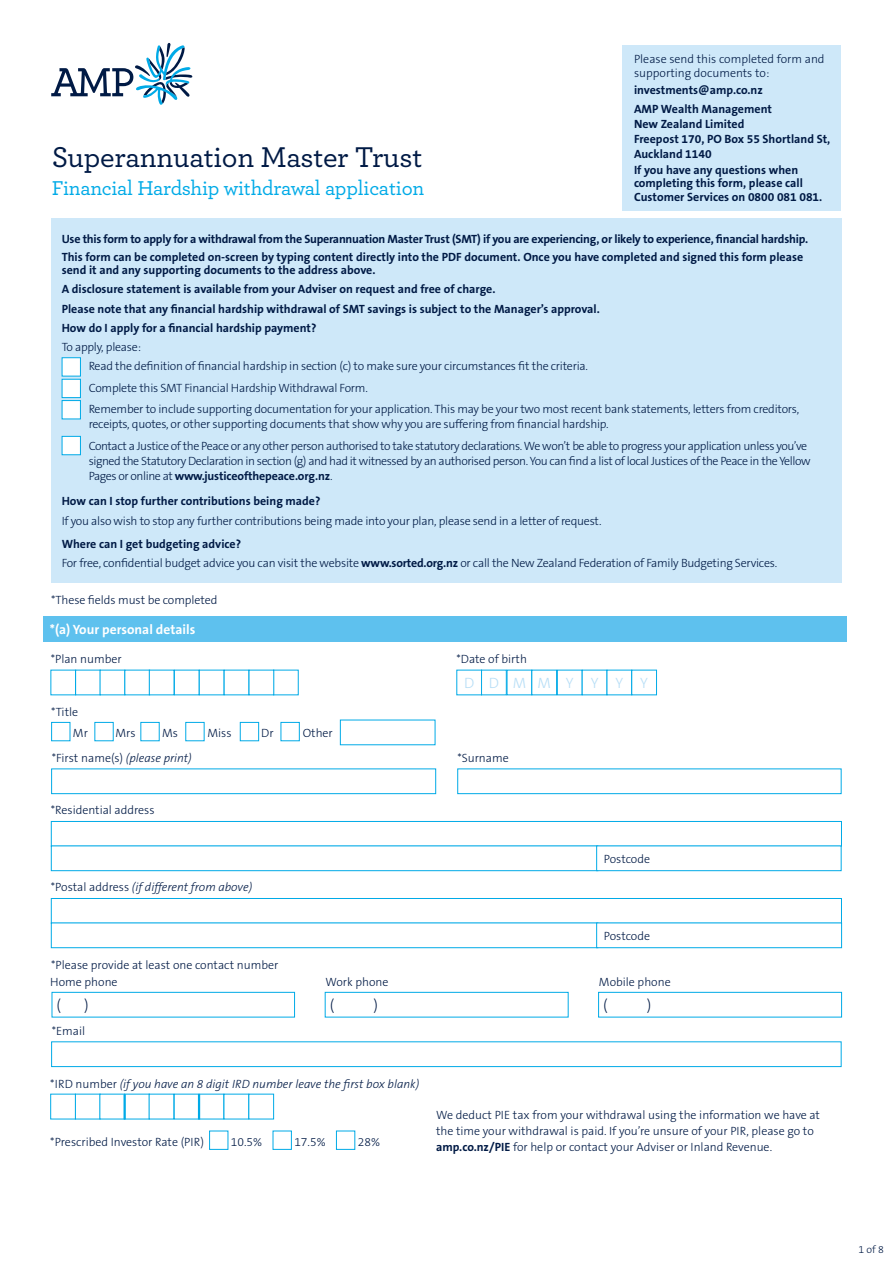
<style>
.page{position:relative;width:893px;height:1263px;background:#fff}
.page>*{position:absolute;margin:0;border:0;box-sizing:border-box;transform-origin:0 0}
.t1{font:500 30px "Archer";letter-spacing:-.01em;color:#001a45}
.t2{font:500 21px "Archer";letter-spacing:-.015em;color:#00aae7}
.t3{font:300 15px "The Sans B3";letter-spacing:1.065em;color:#b7def6}
.t4{font:300 15px "The Sans B3";color:#001a45}
.t5{font:700 13.5px "The Sans B7";color:#fff}
.t6{font:300 12px/21.5px "The Sans B3";letter-spacing:-.02em;color:#001a45}
.t7{font:700 12px/19.2px "The Sans B7";color:#001a45}
.t8{font:300 12px/15.8px "The Sans B3";color:#001a45}
.t9{font:700 12px/17.7px "The Sans B7";letter-spacing:-.02em;color:#001a45}
.t10{font:italic 300 12px "The Sans B3";color:#001a45}
.t11{font:300 10.5px "The Sans B3";color:#001a45}
.s1{font-family:"The Sans B3";font-weight:300}
.s2{font-family:"The Sans B7";font-weight:700}
.s3{font-style:italic}
.s4{font-style:normal}
</style>
<div class="page">
<svg style="left:51px;top:43px;width:142px;height:62px"></svg>
<div style="left:44px;top:616px;width:803px;height:26px;background:#5ec1ee"></div>
<div style="left:51px;top:218px;width:791px;height:365px;background:#cee8f9"></div>
<div style="left:62px;top:357px;width:19px;height:19px;background:#fff;border:1px solid #00aae7"></div>
<div style="left:62px;top:379px;width:19px;height:19px;background:#fff;border:1px solid #00aae7"></div>
<div style="left:62px;top:400px;width:19px;height:19px;background:#fff;border:1px solid #00aae7"></div>
<div style="left:62px;top:436px;width:19px;height:19px;background:#fff;border:1px solid #00aae7"></div>
<div style="left:481px;top:670px;width:26px;height:25px;border:1px solid #00aae7"></div>
<div style="left:531px;top:670px;width:26px;height:25px;border:1px solid #00aae7"></div>
<div style="left:631px;top:670px;width:26px;height:25px;border:1px solid #00aae7"></div>
<div style="left:51px;top:722px;width:19px;height:19px;background:#fff;border:1px solid #00aae7"></div>
<div style="left:240px;top:722px;width:19px;height:19px;background:#fff;border:1px solid #00aae7"></div>
<div style="left:281px;top:722px;width:19px;height:19px;background:#fff;border:1px solid #00aae7"></div>
<div style="left:51px;top:768px;width:385px;height:26px;background:#fff;border:1px solid #00aae7"></div>
<div style="left:51px;top:1041px;width:790px;height:26px;background:#fff;border:1px solid #00aae7"></div>
<div style="left:457px;top:768px;width:384px;height:26px;background:#fff;border:1px solid #00aae7"></div>
<div style="left:51px;top:898px;width:791px;height:26px;background:#fff;border:1px solid #00aae7"></div>
<div style="left:51px;top:821px;width:791px;height:26px;background:#fff;border:1px solid #00aae7"></div>
<div style="left:51px;top:922px;width:547px;height:26px;background:#fff;border:1px solid #00aae7"></div>
<div style="left:51px;top:845px;width:547px;height:26px;background:#fff;border:1px solid #00aae7"></div>
<div style="left:52px;top:992px;width:243px;height:25px;border:1px solid #00aae7"></div>
<div style="left:325px;top:992px;width:244px;height:25px;border:1px solid #00aae7"></div>
<div style="left:598px;top:992px;width:244px;height:25px;border:1px solid #00aae7"></div>
<div style="left:209px;top:1130px;width:19px;height:20px;background:#fff;border:1px solid #00aae7"></div>
<div style="left:273px;top:1130px;width:19px;height:20px;background:#fff;border:1px solid #00aae7"></div>
<div style="left:336px;top:1130px;width:19px;height:20px;background:#fff;border:1px solid #00aae7"></div>
<div style="left:50px;top:1094px;width:26px;height:25px;background:#fff;border:1px solid #00aae7"></div>
<div style="left:75px;top:1094px;width:26px;height:25px;border:1px solid #00aae7"></div>
<div style="left:99px;top:1094px;width:26px;height:25px;background:#fff"></div>
<div style="left:199px;top:1094px;width:25px;height:25px;background:#fff;border:1px solid #00aae7"></div>
<div style="left:248px;top:1094px;width:26px;height:25px;background:#fff;border:1px solid #00aae7"></div>
<hr style="left:124px;top:1094px;width:2px;height:25px;background:#00aae7">
<hr style="left:198px;top:1094px;width:2px;height:25px;background:#00aae7">
<div style="left:75px;top:670px;width:26px;height:25px;border:1px solid #00aae7"></div>
<div style="left:100px;top:670px;width:25px;height:25px;background:#fff"></div>
<div style="left:124px;top:670px;width:26px;height:25px;background:#fff;border:1px solid #00aae7"></div>
<div style="left:149px;top:670px;width:25px;height:25px;background:#fff"></div>
<div style="left:174px;top:670px;width:26px;height:25px;background:#fff;border:1px solid #00aae7"></div>
<div style="left:199px;top:670px;width:25px;height:25px;background:#fff"></div>
<div style="left:596px;top:922px;width:246px;height:26px;background:#fff;border:1px solid #00aae7"></div>
<div style="left:596px;top:845px;width:245px;height:26px;background:#fff;border:1px solid #00aae7"></div>
<div style="left:622px;top:45px;width:219px;height:165px;background:#cee8f9"></div>
<p class="t8" style="left:634px;top:53px;width:192px;line-height:13.5px">Please send this completed form and supporting documents to:</p>
<p class="t7" style="left:634px;top:81px;width:139px">investments@amp.co.nz<br>AMP Wealth Management</p>
<p class="t7" style="left:634px;top:117px;width:198px;line-height:15.1px">New Zealand Limited<br>Freepost 170, PO Box 55 Shortland St,<br>Auckland 1140<br>If you have any questions when</p>
<p class="t7" style="left:634px;top:177px;width:190px;line-height:13.5px">completing this form, please call<br>Customer Services on 0800 081 081.</p>
<h1 class="t1" style="left:52px;top:136px;width:372px">Superannuation Master Trust</h1>
<h2 class="t2" style="left:52px;top:173px;width:374px">Financial Hardship withdrawal application</h2>
<p class="t9" style="left:62px;top:230px;width:748px">Use this form to apply for a withdrawal from the Superannuation Master Trust (SMT) if you are experiencing, or likely to experience, financial hardship.<br>This form can be completed on-screen by typing content directly into the PDF document. Once you have completed and signed this form please</p>
<p class="t7" style="left:62px;top:261px;width:540px">send it and any supporting documents to the address above.<br>A disclosure statement is available from your Adviser on request and free of charge.<br>Please note that any financial hardship withdrawal of SMT savings is subject to the Manager’s approval.<br>How do I apply for a financial hardship payment?</p>
<p class="t6" style="left:89px;top:338px;width:501px;line-height:19.2px;text-indent:-27px">To apply, please:<br>Read the definition of financial hardship in section (c) to make sure your circumstances fit the criteria.</p>
<p class="t6" style="left:89px;top:377px;width:712px">Complete this SMT Financial Hardship Withdrawal Form.<br>Remember to include supporting documentation for your application. This may be your two most recent bank statements, letters from creditors,</p>
<p class="t6" style="left:89px;top:414px;width:720px">receipts, quotes, or other supporting documents that show why you are suffering from financial hardship.<br>Contact a Justice of the Peace or any other person authorised to take statutory declarations. We won’t be able to progress your application unless you’ve</p>
<p class="t6" style="left:89px;top:450px;width:723px">signed the Statutory Declaration in section (g) and had it witnessed by an authorised person. You can find a list of local Justices of the Peace in the Yellow</p>
<p class="t7" style="left:62px;top:463px;width:272px;line-height:25.7px;text-indent:27px"><span class="s1">Pages or online at</span> www.justiceofthepeace.org.nz<span class="s1">.<br></span>How can I stop further contributions being made?</p>
<p class="t6" style="left:62px;top:510px;width:541px">If you also wish to stop any further contributions being made into your plan, please send in a letter of request.</p>
<p class="t7" style="left:62px;top:535px;width:181px">Where can I get budgeting advice?</p>
<p class="t6" style="left:62px;top:553px;width:717px">For free, confidential budget advice you can visit the website <span class="s2">www.sorted.org.nz</span> or call the New Zealand Federation of Family Budgeting Services.</p>
<p class="t6" style="left:51px;top:590px;width:168px">*These fields must be completed</p>
<p class="t5" style="left:50px;top:622px;width:147px">*(a) Your personal details</p>
<p class="t8" style="left:51px;top:652px;width:73px">*Plan number</p>
<p class="t6" style="left:51px;top:702px;width:28px">*Title</p>
<p class="t6" style="left:73px;top:722px;width:16px">Mr</p>
<p class="t6" style="left:115px;top:722px;width:22px">Mrs</p>
<p class="t6" style="left:162px;top:722px;width:17px">Ms</p>
<p class="t6" style="left:207px;top:722px;width:26px">Miss</p>
<p class="t6" style="left:261px;top:722px;width:14px">Dr</p>
<p class="t6" style="left:303px;top:722px;width:32px">Other</p>
<p class="t8" style="left:52px;top:750px;width:142px">*First name(s) <span class="s3">(please print)</span></p>
<p class="t8" style="left:51px;top:802px;width:105px">*Residential address</p>
<p class="t10" style="left:51px;top:880px;width:203px"><span class="s4">*Postal address</span> (if different from above)</p>
<p class="t8" style="left:51px;top:957px;width:229px">*Please provide at least one contact number</p>
<p class="t8" style="left:456px;top:652px;width:72px">*Date of birth</p>
<p class="t3" style="left:464px;top:675px;width:185px">DD MMYYYY</p>
<p class="t8" style="left:457px;top:750px;width:53px">*Surname</p>
<p class="t8" style="left:604px;top:851px;width:48px">Postcode</p>
<p class="t8" style="left:604px;top:929px;width:48px">Postcode</p>
<p class="t8" style="left:50px;top:974px;width:69px">Home phone</p>
<p class="t8" style="left:326px;top:974px;width:65px">Work phone</p>
<p class="t8" style="left:599px;top:974px;width:73px">Mobile phone</p>
<p class="t4" style="left:57px;top:997px;width:6px">(</p>
<p class="t4" style="left:84px;top:997px;width:6px">)</p>
<p class="t4" style="left:330px;top:997px;width:6px">(</p>
<p class="t4" style="left:374px;top:997px;width:6px">)</p>
<p class="t4" style="left:603px;top:997px;width:6px">(</p>
<p class="t4" style="left:647px;top:997px;width:6px">)</p>
<p class="t6" style="left:52px;top:1020px;width:35px">*Email</p>
<p class="t10" style="left:50px;top:1077px;width:370px"><span class="s4">*IRD number</span> (if you have an 8 digit IRD number leave the first box blank)</p>
<p class="t8" style="left:50px;top:1134px;width:155px">*Prescribed Investor Rate (PIR)</p>
<p class="t6" style="left:231px;top:1131px;width:33px">10.5%</p>
<p class="t6" style="left:294px;top:1131px;width:33px">17.5%</p>
<p class="t6" style="left:358px;top:1131px;width:24px">28%</p>
<p class="t8" style="left:436px;top:1108px;width:385px">We deduct PIE tax from your withdrawal using the information we have at the time your withdrawal is paid. If you’re unsure of your PIR, please go to <span class="s2">amp.co.nz/PIE</span> for help or contact your Adviser or Inland Revenue.</p>
<p class="t11" style="left:858px;top:1244px;width:27px">1 of 8</p>
</div>
